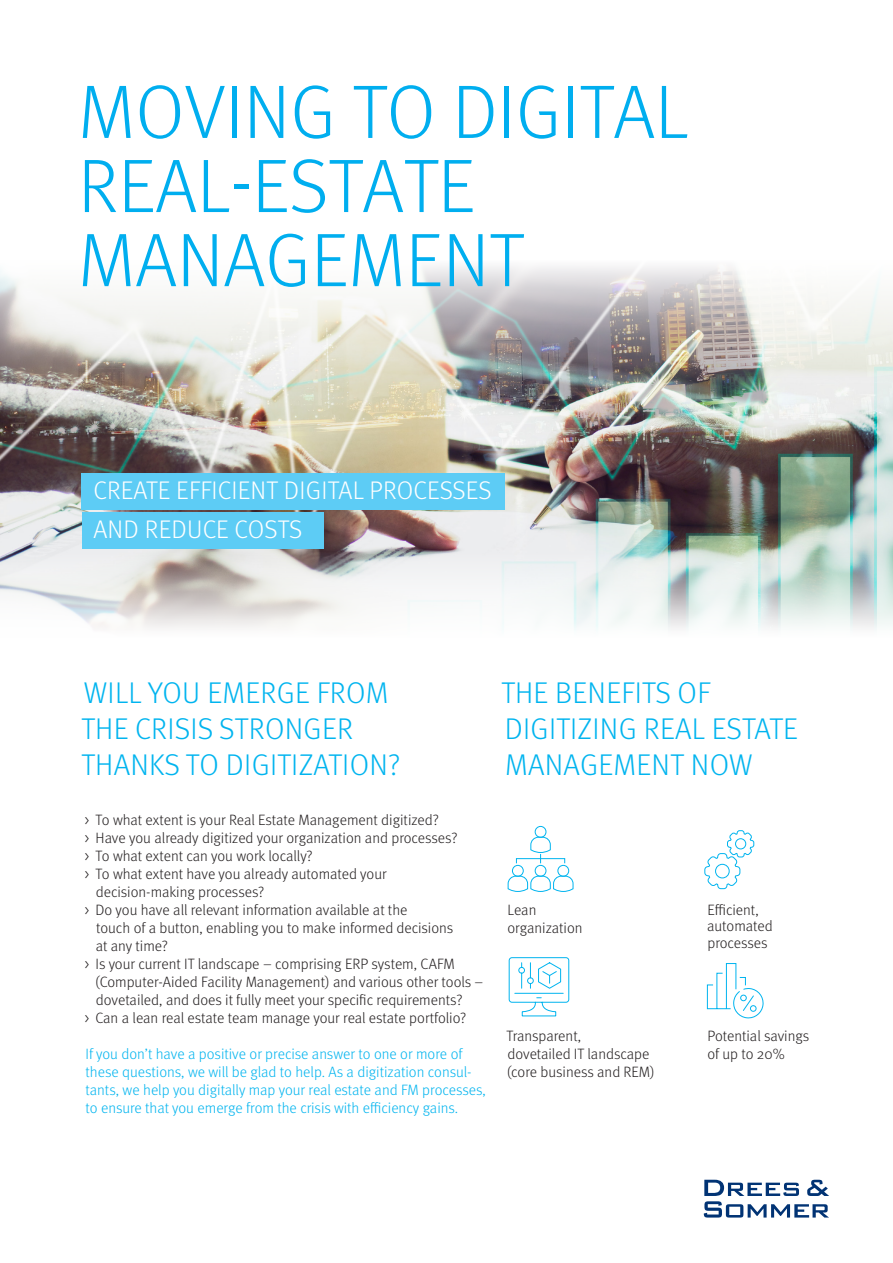
<style>
.page{position:relative;width:893px;height:1263px;background:#fff}
.page>*{position:absolute;margin:0;border:0;box-sizing:border-box;transform-origin:0 0}
.t1{font:300 75.75px/74.1px "Meta OT";color:#00aeef}
.t2{font:300 30px/36px "Meta OT";letter-spacing:.01em;color:#00b4ef}
.t3{font:300 25.5px/39px "Meta OT";letter-spacing:.01em;color:#fff}
.t4{font:300 15px/18px "Meta OT";color:#231f20}
.t5{font:300 15px/18px "Meta OT";color:#00b4ef}
</style>
<div class="page">
<img style="left:0;top:451px;width:893px;height:58px">
<img style="left:0;top:509px;width:893px;height:121px">
<img style="left:0;top:266px;width:893px;height:185px">
<svg style="left:704px;top:1180px;width:125px;height:37px"></svg>
<div style="left:535px;top:826px;width:11px;height:12px;border:1px solid #00b4ef;border-radius:50%"></div>
<div style="left:535px;top:865px;width:11px;height:11px;border:1px solid #00b4ef;border-radius:50%"></div>
<div style="left:557px;top:865px;width:12px;height:11px;border:1px solid #00b4ef;border-radius:50%"></div>
<div style="left:512px;top:865px;width:12px;height:11px;border:1px solid #00b4ef;border-radius:50%"></div>
<svg style="left:507px;top:875px;width:67px;height:17px"></svg>
<svg style="left:530px;top:836px;width:21px;height:26px"></svg>
<div style="left:516px;top:858px;width:49px;height:6px;border:1px solid #00b4ef"></div>
<svg style="left:704px;top:830px;width:50px;height:59px"></svg>
<div style="left:735px;top:838px;width:11px;height:11px;border:1px solid #00b4ef;border-radius:50%"></div>
<div style="left:82px;top:473px;width:423px;height:36px;background:#5dccf5"></div>
<div style="left:82px;top:512px;width:241px;height:37px;background:#5dccf5"></div>
<svg style="left:707px;top:963px;width:57px;height:56px"></svg>
<svg style="left:508px;top:957px;width:62px;height:60px"></svg>
<p class="t1" style="left:78px;top:76px;width:612px">MOVING TO DIGITAL<br>REAL-ESTATE<br>MANAGEMENT</p>
<p class="t3" style="left:93px;top:471px;width:400px">CREATE EFFICIENT DIGITAL PROCESSES<br>AND REDUCE COSTS</p>
<p class="t2" style="left:81px;top:675px;width:320px">WILL YOU EMERGE FROM<br>THE CRISIS STRONGER<br>THANKS TO DIGITIZATION?</p>
<p class="t2" style="left:501px;top:675px;width:298px">THE BENEFITS OF<br>DIGITIZING REAL ESTATE<br>MANAGEMENT NOW</p>
<p class="t4" style="left:85px;top:811px;width:356px">&gt; To what extent is your Real Estate Management digitized?</p>
<p class="t4" style="left:85px;top:829px;width:374px">&gt; Have you already digitized your organization and processes?</p>
<p class="t4" style="left:85px;top:847px;width:230px">&gt; To what extent can you work locally?</p>
<p class="t4" style="left:96px;top:865px;width:292px;text-indent:-11px">&gt; To what extent have you already automated your decision-making processes?</p>
<p class="t4" style="left:96px;top:901px;width:359px;text-indent:-11px">&gt; Do you have all relevant information available at the<br>touch of a button, enabling you to make informed decisions at any time?</p>
<p class="t4" style="left:95px;top:955px;width:390px;text-indent:-11px">&gt; Is your current IT landscape – comprising ERP system, CAFM (Computer-Aided Facility Management) and various other tools – dovetailed, and does it fully meet your specific requirements?</p>
<p class="t4" style="left:85px;top:1009px;width:383px">&gt; Can a lean real estate team manage your real estate portfolio?</p>
<p class="t5" style="left:85px;top:1045px;width:402px">If you don’t have a positive or precise answer to one or more of these questions, we will be glad to help. As a digitization consul&shy;tants, we help you digitally map your real estate and FM processes, to ensure that you emerge from the crisis with efficiency gains.</p>
<p class="t4" style="left:507px;top:901px;width:77px">Lean organization</p>
<p class="t4" style="left:707px;top:902px;width:67px;line-height:16.5px">Efficient, automated processes</p>
<p class="t4" style="left:506px;top:1027px;width:150px">Transparent,<br>dovetailed IT landscape (core business and REM)</p>
<p class="t4" style="left:707px;top:1027px;width:103px">Potential savings of up to 20%</p>
</div>
